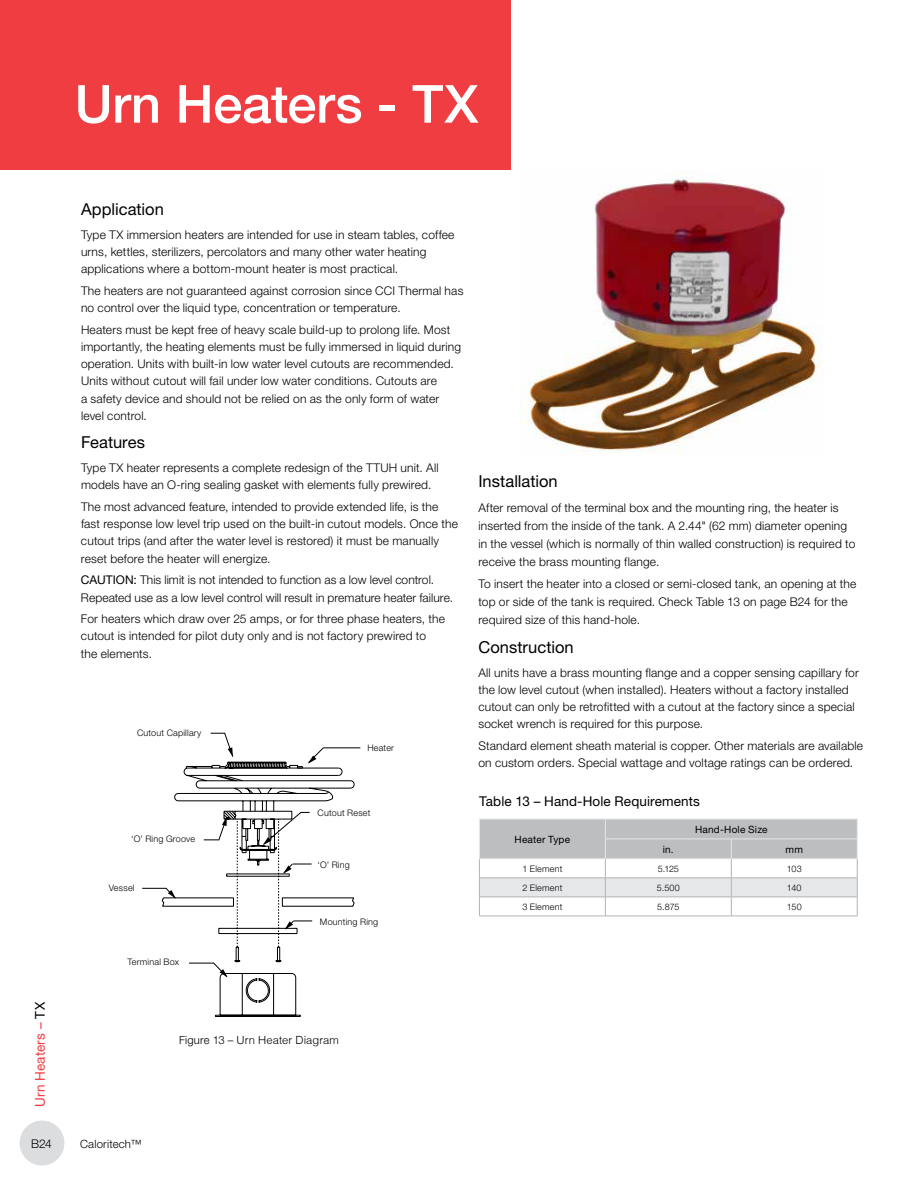
<style>
.page{position:relative;width:918px;height:1188px;background:#fff}
.page>*{position:absolute;margin:0;border:0;box-sizing:border-box;transform-origin:0 0}
.t1{font:500 52.5px "Helvetica Neue";letter-spacing:-.005em;color:#fff}
.t2{font:16.5px "Helvetica Neue";color:#000}
.t3{font:13.5px "Helvetica Neue";letter-spacing:.01em;color:#000}
.t4{font:13.5px "Helvetica Neue";letter-spacing:.015em;color:#ef3d42}
.t5{font:300 12px/17.2px "Helvetica Neue";letter-spacing:.015em;color:#000}
.t6{font:300 11.4px "Helvetica Neue";letter-spacing:.015em;color:#000}
.t7{font:300 11.25px "Helvetica";letter-spacing:.01em;color:#000}
.t8{font:10.05px "Helvetica Neue";letter-spacing:.02em;color:#000}
.t9{font:300 9px "Helvetica Neue";letter-spacing:.02em;color:#000}
.s1{font-weight:400}
.s2{color:#000}
.s3{font-family:"Helvetica Neue"}
</style>
<div class="page">
<div style="left:20px;top:1121px;width:44px;height:44px;background:#dcddde;border-radius:50%"></div>
<img style="left:520px;top:177px;width:302px;height:276px">
<hr style="left:323px;top:748px;width:37px;height:1px;background:#000">
<svg style="left:142px;top:733px;width:213px;height:284px"></svg>
<div style="left:0;top:0;width:511px;height:169px;background:#ef3d42"></div>
<hr style="left:479px;top:916px;width:126px;height:1px;background:#b1b4b6">
<hr style="left:605px;top:916px;width:126px;height:1px;background:#b1b4b6">
<hr style="left:731px;top:916px;width:127px;height:1px;background:#b1b4b6">
<svg style="left:479px;top:819px;width:379px;height:97px"></svg>
<hr style="left:479px;top:859px;width:126px;height:1px;background:#e6e7e8">
<hr style="left:605px;top:859px;width:126px;height:1px;background:#e6e7e8">
<hr style="left:731px;top:859px;width:126px;height:1px;background:#e6e7e8">
<h1 class="t1" style="left:75px;top:73px;width:405px">Urn Heaters - TX</h1>
<h2 class="t2" style="left:81px;top:199px;width:84px">Application</h2>
<p class="t5" style="left:81px;top:226px;width:375px">Type TX immersion heaters are intended for use in steam tables, coffee urns, kettles, sterilizers, percolators and many other water heating applications where a bottom-mount heater is most practical.</p>
<p class="t5" style="left:81px;top:282px;width:384px">The heaters are not guaranteed against corrosion since CCI Thermal has no control over the liquid type, concentration or temperature.</p>
<p class="t5" style="left:81px;top:320px;width:382px">Heaters must be kept free of heavy scale build-up to prolong life. Most importantly, the heating elements must be fully immersed in liquid during operation. Units with built‑in low water level cutouts are recommended.<br>Units without cutout will fail under low water conditions. Cutouts are<br>a safety device and should not be relied on as the only form of water level control.</p>
<h2 class="t2" style="left:81px;top:432px;width:65px">Features</h2>
<p class="t5" style="left:81px;top:459px;width:359px">Type TX heater represents a complete redesign of the TTUH unit. All models have an O-ring sealing gasket with elements fully prewired.</p>
<p class="t5" style="left:81px;top:498px;width:378px">The most advanced feature, intended to provide extended life, is the fast response low level trip used on the built‑in cutout models. Once the cutout trips (and after the water level is restored) it must be manually reset before the heater will energize.</p>
<p class="t5" style="left:81px;top:571px;width:374px"><span class="s1">CAUTION:</span> This limit is not intended to function as a low level control.<br>Repeated use as a low level control will result in premature heater failure.</p>
<p class="t5" style="left:81px;top:610px;width:366px">For heaters which draw over 25 amps, or for three phase heaters, the cutout is intended for pilot duty only and is not factory prewired to the elements.</p>
<p class="t4" style="left:32px;top:1107px;width:106px;rotate:-90deg">Urn Heaters – <span class="s2">TX</span></p>
<p class="t9" style="left:137px;top:727px;width:66px">Cutout Capillary</p>
<p class="t9" style="left:131px;top:833px;width:65px">‘O’ Ring Groove</p>
<p class="t9" style="left:109px;top:882px;width:27px">Vessel</p>
<p class="t9" style="left:127px;top:957px;width:53px">Terminal Box</p>
<p class="t9" style="left:367px;top:743px;width:28px">Heater</p>
<p class="t9" style="left:318px;top:807px;width:54px">Cutout Reset</p>
<p class="t9" style="left:318px;top:859px;width:34px">‘O’ Ring</p>
<p class="t9" style="left:320px;top:916px;width:60px">Mounting Ring</p>
<p class="t7" style="left:179px;top:1033px;width:161px"><span class="s3">Figure 13 –</span> Urn Heater Diagram</p>
<p class="t5" style="left:31px;top:1135px;width:22px">B24</p>
<p class="t6" style="left:80px;top:1137px;width:63px">Caloritech™</p>
<h2 class="t2" style="left:478px;top:472px;width:81px">Installation</h2>
<p class="t5" style="left:478px;top:499px;width:378px;line-height:18px">After removal of the terminal box and the mounting ring, the heater is inserted from the inside of the tank. A 2.44" (62 mm) diameter opening in the vessel (which is normally of thin walled construction) is required to receive the brass mounting flange.</p>
<p class="t5" style="left:478px;top:575px;width:379px;line-height:18px">To insert the heater into a closed or semi-closed tank, an opening at the top or side of the tank is required. Check Table 13 on page B24 for the required size of this hand-hole.</p>
<h2 class="t2" style="left:478px;top:637px;width:97px">Construction</h2>
<p class="t5" style="left:478px;top:664px;width:382px">All units have a brass mounting flange and a copper sensing capillary for the low level cutout (when installed). Heaters without a factory installed cutout can only be retrofitted with a cutout at the factory since a special socket wrench is required for this purpose.</p>
<p class="t5" style="left:478px;top:737px;width:386px">Standard element sheath material is copper. Other materials are available on custom orders. Special wattage and voltage ratings can be ordered.</p>
<p class="t3" style="left:479px;top:793px;width:222px">Table 13 – Hand-Hole Requirements</p>
<p class="t8" style="left:515px;top:833px;width:57px">Heater Type</p>
<p class="t8" style="left:695px;top:823px;width:74px">Hand-Hole Size</p>
<p class="t8" style="left:663px;top:843px;width:12px">in.</p>
<p class="t8" style="left:786px;top:843px;width:19px">mm</p>
<p class="t9" style="left:522px;top:863px;width:42px">1 Element</p>
<p class="t9" style="left:658px;top:863px;width:23px">5.125</p>
<p class="t9" style="left:787px;top:863px;width:16px">103</p>
<p class="t9" style="left:522px;top:882px;width:42px">2 Element</p>
<p class="t9" style="left:657px;top:882px;width:25px">5.500</p>
<p class="t9" style="left:787px;top:882px;width:16px">140</p>
<p class="t9" style="left:522px;top:901px;width:42px">3 Element</p>
<p class="t9" style="left:657px;top:901px;width:24px">5.875</p>
<p class="t9" style="left:787px;top:901px;width:16px">150</p>
</div>
